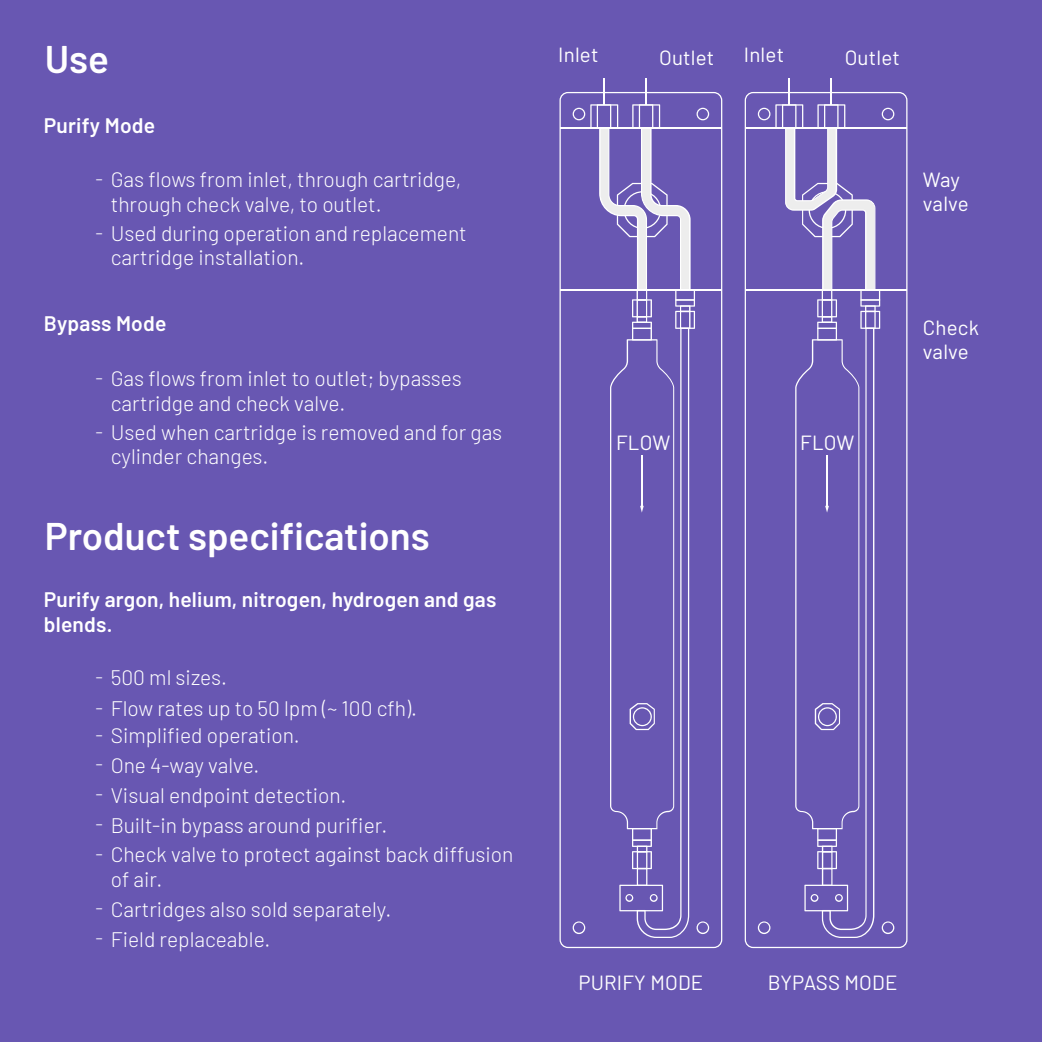
<style>
.page{position:relative;width:1042px;height:1042px;background:#6857b2}
.page>*{position:absolute;margin:0;border:0;box-sizing:border-box;transform-origin:0 0}
.t1{font:600 38.5px "Barlow";color:#fff}
.t2{font:300 21px/24.5px "Barlow";color:#fff}
.t3{font:600 21px/24.5px "Barlow";letter-spacing:.01em;color:#fff}
.t4{font:20.47px/24.5px "Barlow";letter-spacing:.01em;color:#fff}
.s1{font-size:19.25px}
</style>
<div class="page">
<svg style="left:559px;top:92px;width:163px;height:856px"></svg>
<hr style="left:560px;top:127px;width:161px;height:1px;background:#fff">
<hr style="left:560px;top:289px;width:161px;height:2px;background:#fff">
<hr style="left:645px;top:79px;width:2px;height:26px;background:#fff">
<hr style="left:603px;top:79px;width:2px;height:26px;background:#fff">
<svg style="left:573px;top:104px;width:136px;height:834px"></svg>
<svg style="left:745px;top:92px;width:162px;height:856px"></svg>
<hr style="left:745px;top:127px;width:162px;height:1px;background:#fff">
<hr style="left:745px;top:289px;width:162px;height:2px;background:#fff">
<hr style="left:830px;top:79px;width:2px;height:26px;background:#fff">
<hr style="left:788px;top:79px;width:2px;height:26px;background:#fff">
<svg style="left:758px;top:104px;width:136px;height:834px"></svg>
<h1 class="t1" style="left:45px;top:35px;width:66px">Use</h1>
<p class="t4" style="left:659px;top:44px;width:57px">Outlet</p>
<p class="t4" style="left:744px;top:42px;width:42px">Inlet</p>
<p class="t4" style="left:844px;top:44px;width:57px">Outlet</p>
<p class="t4" style="left:558px;top:42px;width:42px">Inlet</p>
<p class="t3" style="left:44px;top:112px;width:113px">Purify Mode</p>
<p class="t2" style="left:111px;top:167px;width:352px;text-indent:-15px"><span class="s1">-</span> Gas flows from inlet, through cartridge, through check valve, to outlet.</p>
<p class="t2" style="left:111px;top:220px;width:357px;text-indent:-15px"><span class="s1">-</span> Used during operation and replacement cartridge installation.</p>
<p class="t3" style="left:44px;top:311px;width:124px">Bypass Mode</p>
<p class="t2" style="left:111px;top:365px;width:353px;text-indent:-15px"><span class="s1">-</span> Gas flows from inlet to outlet; bypasses cartridge and check valve.</p>
<p class="t2" style="left:111px;top:419px;width:393px;text-indent:-15px"><span class="s1">-</span> Used when cartridge is removed and for gas cylinder changes.</p>
<h1 class="t1" style="left:45px;top:512px;width:386px">Product specifications</h1>
<p class="t3" style="left:44px;top:587px;width:454px">Purify argon, helium, nitrogen, hydrogen and gas blends.</p>
<p class="t2" style="left:95px;top:665px;width:133px"><span class="s1">-</span> 500 ml sizes.</p>
<p class="t2" style="left:95px;top:696px;width:323px"><span class="s1">-</span> Flow rates up to 50 lpm (~ 100 cfh).</p>
<p class="t2" style="left:95px;top:722px;width:206px"><span class="s1">-</span> Simplified operation.</p>
<p class="t2" style="left:95px;top:752px;width:165px"><span class="s1">-</span> One 4-way valve.</p>
<p class="t2" style="left:95px;top:782px;width:252px"><span class="s1">-</span> Visual endpoint detection.</p>
<p class="t2" style="left:95px;top:812px;width:294px"><span class="s1">-</span> Built-in bypass around purifier.</p>
<p class="t2" style="left:111px;top:842px;width:404px;text-indent:-15px"><span class="s1">-</span> Check valve to protect against back diffusion of air.</p>
<p class="t2" style="left:95px;top:896px;width:297px"><span class="s1">-</span> Cartridges also sold separately.</p>
<p class="t2" style="left:95px;top:926px;width:176px"><span class="s1">-</span> Field replaceable.</p>
<p class="t4" style="left:616px;top:429px;width:56px">FLOW</p>
<p class="t4" style="left:800px;top:429px;width:56px">FLOW</p>
<p class="t4" style="left:578px;top:970px;width:126px">PURIFY MODE</p>
<p class="t4" style="left:768px;top:970px;width:131px">BYPASS MODE</p>
<p class="t4" style="left:923px;top:166px;width:47px">Way valve</p>
<p class="t4" style="left:923px;top:314px;width:58px">Check valve</p>
</div>
